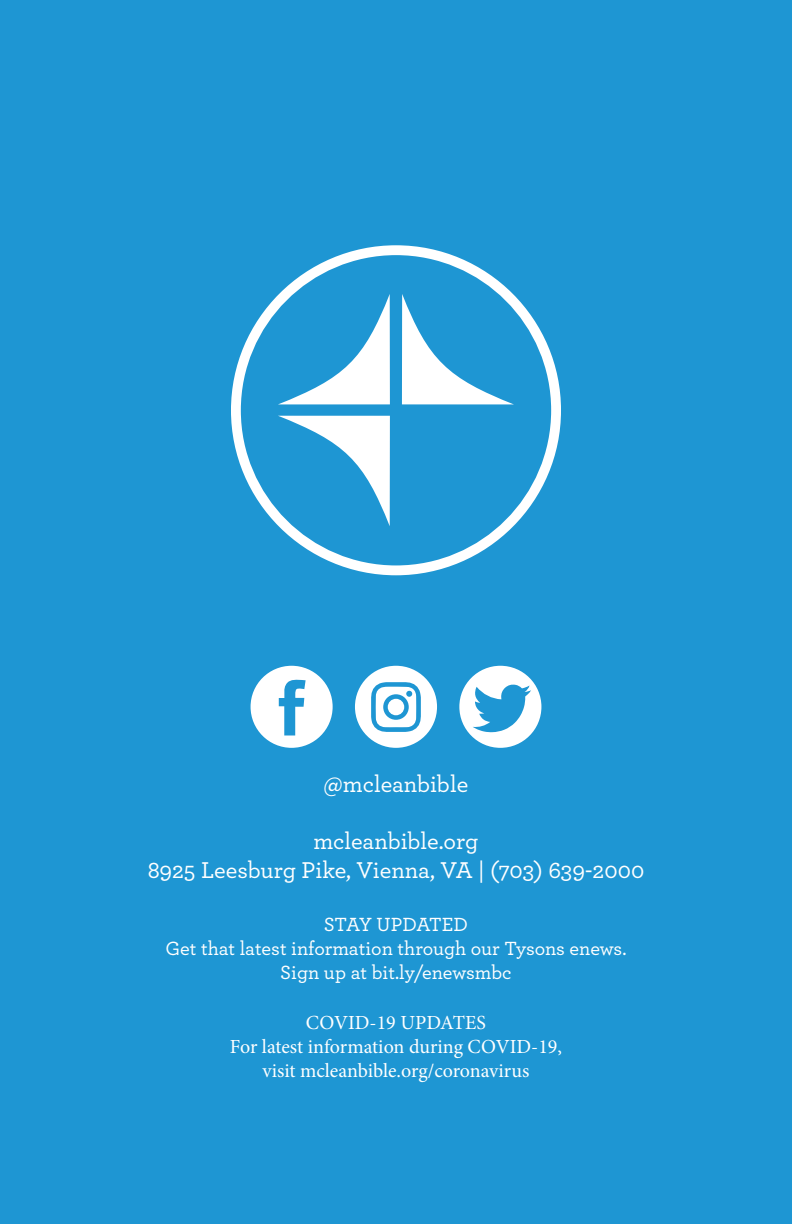
<style>
.page{position:relative;width:792px;height:1224px;background:#1e96d3}
.page>*{position:absolute;margin:0;border:0;box-sizing:border-box;transform-origin:0 0}
.t1{font:500 24px/28.8px "Archer";color:#fff;text-align:center}
.t2{font:20px "Minion Pro";letter-spacing:-.005em;color:#fff}
.t3{font:500 20px/24px "Archer";color:#fff;text-align:center}
</style>
<div class="page">
<svg style="left:231px;top:245px;width:330px;height:330px"></svg>
<svg style="left:251px;top:666px;width:82px;height:82px"></svg>
<svg style="left:355px;top:666px;width:82px;height:82px"></svg>
<svg style="left:459px;top:666px;width:82px;height:82px"></svg>
<p class="t1" style="left:324px;top:768px;width:146px">@mcleanbible</p>
<p class="t1" style="left:148px;top:825px;width:498px">mcleanbible.org<br>8925 Leesburg Pike, Vienna, VA | (703) 639-2000</p>
<p class="t3" style="left:166px;top:911px;width:462px">STAY UPDATED<br>Get that latest information through our Tysons enews.<br>Sign up at bit.ly/enewsmbc</p>
<p class="t2" style="left:306px;top:1009px;width:182px">COVID-19 UPDATES</p>
<p class="t2" style="left:230px;top:1033px;width:334px">For latest information during COVID-19,</p>
<p class="t2" style="left:263px;top:1057px;width:268px">visit mcleanbible.org/coronavirus</p>
</div>
